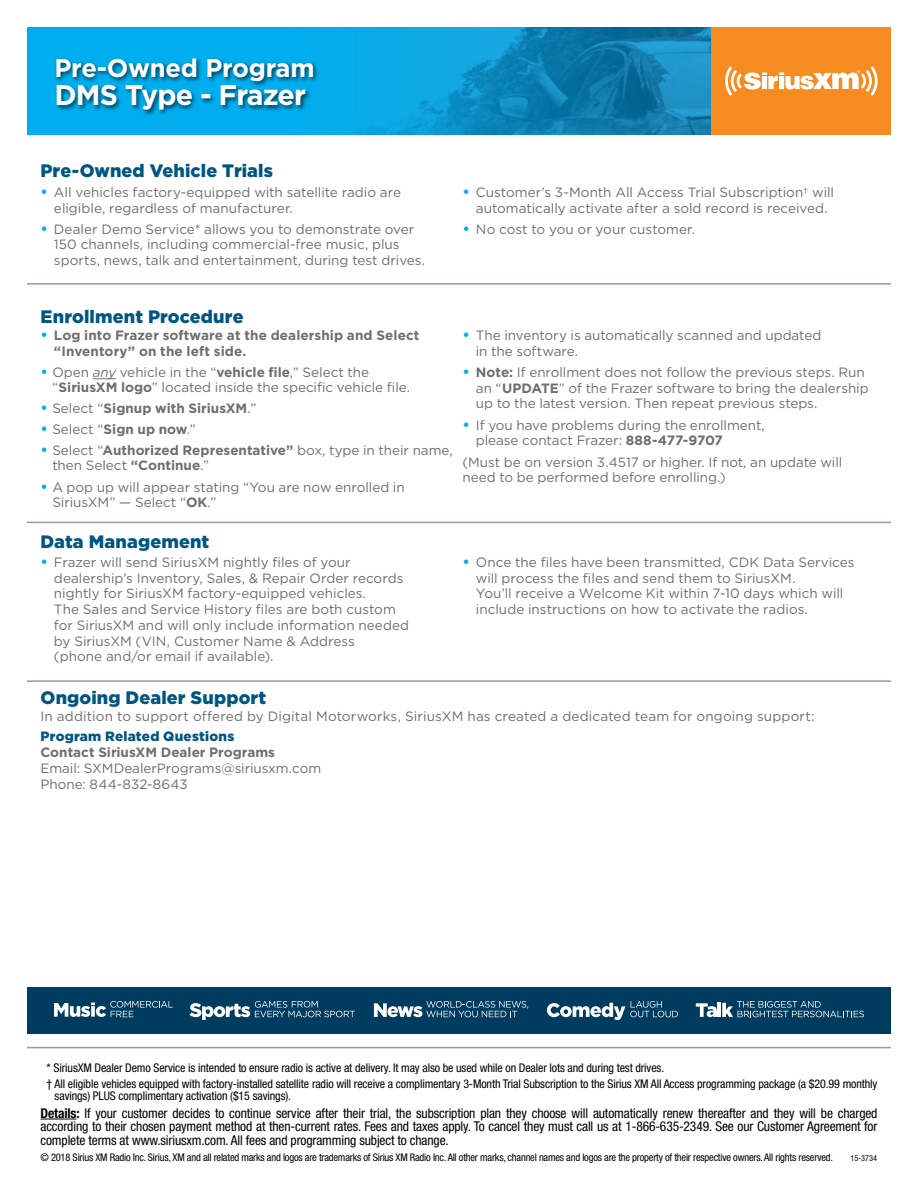
<style>
.page{position:relative;width:918px;height:1188px;background:#fff}
.page>*{position:absolute;margin:0;border:0;box-sizing:border-box;transform-origin:0 0}
.t1{font:700 28.5px "Gotham HTF";letter-spacing:-.03em;color:#fff}
.t2{font:700 25.5px "Gotham HTF";letter-spacing:-.01em;color:#fff}
.t3{font:900 18px "Gotham HTF";letter-spacing:.005em;color:#005581}
.t4{font:13.5px/15.8px "Gotham HTF";color:#6d6e71}
.t5{font:condensed 13.5px/13.5px "Helvetica Neue";letter-spacing:-.01em;color:#000;text-align:justify}
.t6{font:700 13.5px/15.8px "Gotham HTF";letter-spacing:.005em;color:#6d6e71}
.t7{font:900 13.5px "Gotham HTF";letter-spacing:.015em;color:#005581}
.t8{font:condensed 12px/16.4px "Helvetica Neue";letter-spacing:-.01em;color:#000}
.t9{font:condensed 10.5px "Helvetica Neue";letter-spacing:-.02em;color:#000}
.t10{font:condensed 8.25px "Helvetica Neue";color:#000}
.s1{font-weight:700;font-size:15px;color:#00aeef}
.s2{font-weight:300}
.s3{font-size:15px;color:#00aeef}
.s4{font-style:italic}
.s5{font-weight:700}
.s6{font-weight:400}
</style>
<div class="page">
<div style="left:27px;top:27px;width:864px;height:108px;background:#00aeef"></div>
<img style="left:356px;top:27px;width:356px;height:108px">
<div style="left:712px;top:27px;width:179px;height:108px;background:#f68b1f"></div>
<svg style="left:725px;top:67px;width:153px;height:28px"></svg>
<div style="left:55px;top:57px;width:264px;height:60px;background:#000;opacity:.6"></div>
<hr style="left:27px;top:283px;width:864px;height:2px;background:#949ca1">
<hr style="left:27px;top:1047px;width:864px;height:1px;background:#949ca1">
<hr style="left:40px;top:1119px;width:37px;height:1px;background:#000">
<svg style="left:93px;top:378px;width:23px;height:1px"></svg>
<hr style="left:27px;top:522px;width:864px;height:1px;background:#949ca1">
<hr style="left:27px;top:680px;width:864px;height:2px;background:#949ca1">
<div style="left:27px;top:987px;width:864px;height:47px;background:#003c5f"></div>
<svg style="left:54px;top:1001px;width:119px;height:16px"></svg>
<svg style="left:374px;top:1001px;width:154px;height:16px"></svg>
<svg style="left:190px;top:1001px;width:165px;height:19px"></svg>
<svg style="left:547px;top:1001px;width:131px;height:19px"></svg>
<svg style="left:696px;top:1001px;width:168px;height:16px"></svg>
<h2 class="t2" style="left:55px;top:54px;width:262px">Pre-Owned Program</h2>
<h1 class="t1" style="left:55px;top:79px;width:253px">DMS Type - Frazer</h1>
<h3 class="t3" style="left:40px;top:160px;width:234px">Pre-Owned Vehicle Trials</h3>
<p class="t4" style="left:54px;top:184px;width:349px;text-indent:-13px"><span class="s1">•</span> All vehicles factory-equipped with satellite radio are eligible, regardless of manufacturer.</p>
<p class="t4" style="left:54px;top:221px;width:373px;text-indent:-13px"><span class="s1">•</span> Dealer Demo Service* allows you to demonstrate over<br>150 channels, including commercial-free music, plus sports, news, talk and entertainment, during test drives.</p>
<p class="t4" style="left:462px;top:184px;width:373px;text-align:center"><span class="s1">•</span> Customer’s 3-Month All Access Trial Subscription<span class="s2">†</span> will automatically activate after a sold record is received.</p>
<p class="t4" style="left:462px;top:221px;width:234px"><span class="s1">•</span> No cost to you or your customer.</p>
<h3 class="t3" style="left:40px;top:306px;width:205px">Enrollment Procedure</h3>
<p class="t6" style="left:54px;top:327px;width:367px;text-indent:-13px"><span class="s3">•</span> Log into Frazer software at the dealership and Select “Inventory” on the left side.</p>
<p class="t4" style="left:52px;top:364px;width:359px;line-height:15px;text-indent:-12px"><span class="s1">•</span> Open <span class="s4">any</span> vehicle in the “<span class="s5">vehicle file</span>,” Select the “<span class="s5">SiriusXM logo</span>” located inside the specific vehicle file.</p>
<p class="t6" style="left:40px;top:400px;width:217px"><span class="s3">•</span> <span class="s6">Select “</span>Signup with SiriusXM<span class="s6">.”</span></p>
<p class="t4" style="left:40px;top:421px;width:157px"><span class="s1">•</span> Select “<span class="s5">Sign up now</span>.”</p>
<p class="t4" style="left:52px;top:443px;width:402px;line-height:15px;text-indent:-12px"><span class="s1">•</span> Select “<span class="s5">Authorized Representative”</span> box, type in their name, then Select <span class="s5">“Continue</span>.”</p>
<p class="t4" style="left:52px;top:479px;width:354px;line-height:15px;text-indent:-12px"><span class="s1">•</span> A pop up will appear stating “You are now enrolled in<br>SiriusXM” — Select “<span class="s5">OK</span>.”</p>
<p class="t4" style="left:476px;top:327px;width:347px;text-indent:-13px"><span class="s1">•</span> The inventory is automatically scanned and updated in the software.</p>
<p class="t4" style="left:476px;top:364px;width:394px;text-indent:-13px"><span class="s1">•</span> <span class="s5">Note:</span> If enrollment does not follow the previous steps. Run an “<span class="s5">UPDATE</span>” of the Frazer software to bring the dealership up to the latest version. Then repeat previous steps.</p>
<p class="t4" style="left:476px;top:417px;width:290px;text-indent:-13px"><span class="s1">•</span> If you have problems during the enrollment, please contact Frazer: <span class="s5">888-477-9707</span></p>
<p class="t4" style="left:462px;top:454px;width:381px">(Must be on version 3.4517 or higher. If not, an update will need to be performed before enrolling.)</p>
<h3 class="t3" style="left:40px;top:532px;width:170px">Data Management</h3>
<p class="t4" style="left:54px;top:554px;width:357px;text-indent:-13px"><span class="s1">•</span> Frazer will send SiriusXM nightly files of your dealership’s Inventory, Sales, &amp; Repair Order records nightly for SiriusXM factory-equipped vehicles.<br>The Sales and Service History files are both custom for SiriusXM and will only include information needed by SiriusXM (VIN, Customer Name &amp; Address<br>(phone and/or email if available).</p>
<p class="t4" style="left:476px;top:554px;width:380px;text-indent:-13px"><span class="s1">•</span> Once the files have been transmitted, CDK Data Services will process the files and send them to SiriusXM.<br>You’ll receive a Welcome Kit within 7-10 days which will include instructions on how to activate the radios.</p>
<h3 class="t3" style="left:40px;top:687px;width:227px">Ongoing Dealer Support</h3>
<p class="t4" style="left:40px;top:708px;width:775px">In addition to support offered by Digital Motorworks, SiriusXM has created a dedicated team for ongoing support:</p>
<p class="t7" style="left:40px;top:729px;width:195px">Program Related Questions</p>
<p class="t6" style="left:40px;top:744px;width:236px">Contact SiriusXM Dealer Programs</p>
<p class="t4" style="left:40px;top:760px;width:282px">Email: SXMDealerPrograms@siriusxm.com<br>Phone: 844-832-8643</p>
<p class="t8" style="left:46px;top:1059px;width:833px">* SiriusXM Dealer Demo Service is intended to ensure radio is active at delivery. It may also be used while on Dealer lots and during test drives.<br>† All eligible vehicles equipped with factory-installed satellite radio will receive a complimentary 3-Month Trial Subscription to the Sirius XM All Access programming package (a $20.99 monthly</p>
<p class="t8" style="left:55px;top:1087px;width:238px">savings) PLUS complimentary activation ($15 savings).</p>
<p class="t5" style="left:40px;top:1106px;width:839px"><span class="s5">Details:</span> If your customer decides to continue service after their trial, the subscription plan they choose will automatically renew thereafter and they will be charged according to their chosen payment method at then-current rates. Fees and taxes apply. To cancel they must call us at 1-866-635-2349. See our Customer Agreement for complete terms at www.siriusxm.com. All fees and programming subject to change.</p>
<p class="t9" style="left:40px;top:1151px;width:794px">© 2018 Sirius XM Radio Inc. Sirius, XM and all related marks and logos are trademarks of Sirius XM Radio Inc. All other marks, channel names and logos are the property of their respective owners. All rights reserved.</p>
<p class="t10" style="left:850px;top:1153px;width:28px">15-3734</p>
</div>
